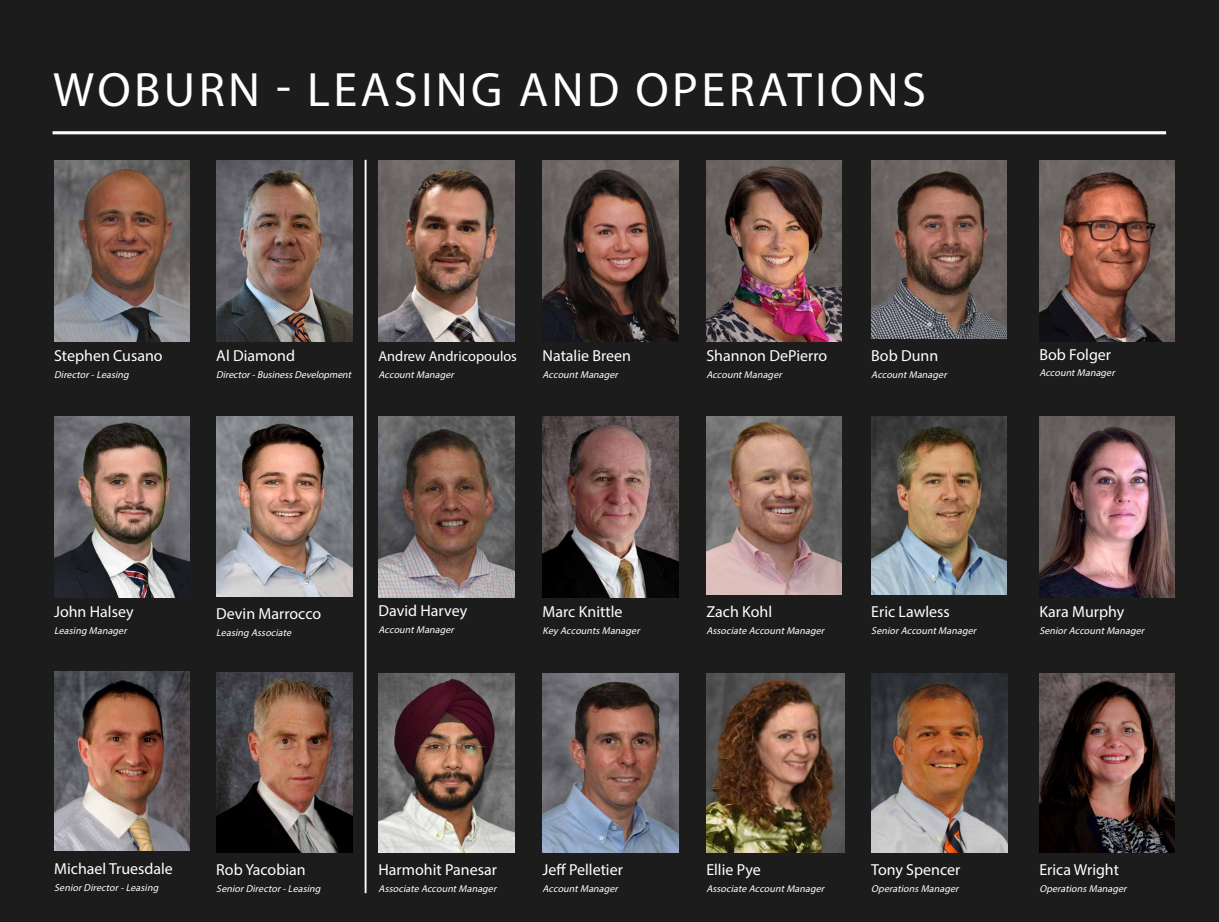
<style>
.page{position:relative;width:1219px;height:922px;background:#1c1c1c}
.page>*{position:absolute;margin:0;border:0;box-sizing:border-box;transform-origin:0 0}
.t1{font:48.5px "Myriad Pro";letter-spacing:.07em;color:#fff}
.t2{font:15.94px "Myriad Pro";color:#fff}
.t3{font:14.38px "Myriad Pro";color:#fff}
.t4{font:italic 10px "Myriad Pro";color:#fff}
</style>
<div class="page">
<img style="left:542px;top:416px;width:136px;height:182px">
<img style="left:1039px;top:160px;width:136px;height:182px">
<img style="left:54px;top:672px;width:136px;height:179px">
<img style="left:216px;top:673px;width:136px;height:179px">
<img style="left:871px;top:416px;width:136px;height:179px">
<img style="left:54px;top:160px;width:136px;height:182px">
<hr style="left:53px;top:131px;width:1113px;height:3px;background:#fff">
<hr style="left:365px;top:160px;width:1px;height:733px;background:#fff">
<img style="left:1039px;top:416px;width:136px;height:181px">
<img style="left:542px;top:160px;width:136px;height:182px">
<img style="left:378px;top:416px;width:136px;height:182px">
<img style="left:1039px;top:674px;width:136px;height:178px">
<img style="left:871px;top:674px;width:136px;height:178px">
<img style="left:216px;top:160px;width:136px;height:182px">
<img style="left:542px;top:674px;width:137px;height:178px">
<img style="left:378px;top:674px;width:136px;height:178px">
<img style="left:378px;top:160px;width:136px;height:182px">
<img style="left:54px;top:416px;width:136px;height:182px">
<img style="left:871px;top:160px;width:136px;height:179px">
<img style="left:216px;top:416px;width:136px;height:181px">
<img style="left:706px;top:416px;width:136px;height:179px">
<img style="left:706px;top:160px;width:136px;height:182px">
<img style="left:706px;top:674px;width:138px;height:178px">
<h1 class="t1" style="left:53px;top:60px;width:874px">WOBURN - LEASING AND OPERATIONS</h1>
<h2 class="t2" style="left:54px;top:346px;width:110px">Stephen Cusano</h2>
<p class="t4" style="left:54px;top:368px;width:79px">Director-Leasing</p>
<h2 class="t2" style="left:216px;top:346px;width:80px">Al Diamond</h2>
<p class="t4" style="left:216px;top:368px;width:139px">Director-BusinessDevelopment</p>
<h3 class="t3" style="left:378px;top:347px;width:140px">Andrew Andricopoulos</h3>
<p class="t4" style="left:378px;top:368px;width:79px">AccountManager</p>
<h2 class="t2" style="left:542px;top:346px;width:90px">Natalie Breen</h2>
<p class="t4" style="left:542px;top:368px;width:79px">AccountManager</p>
<h2 class="t2" style="left:706px;top:346px;width:122px">Shannon DePierro</h2>
<p class="t4" style="left:706px;top:368px;width:79px">AccountManager</p>
<h2 class="t2" style="left:871px;top:346px;width:69px">Bob Dunn</h2>
<p class="t4" style="left:871px;top:368px;width:79px">AccountManager</p>
<h2 class="t2" style="left:1039px;top:344px;width:73px">Bob Folger</h2>
<p class="t4" style="left:1039px;top:367px;width:79px">AccountManager</p>
<h2 class="t2" style="left:54px;top:602px;width:81px">John Halsey</h2>
<p class="t4" style="left:54px;top:624px;width:77px">Leasing Manager</p>
<h2 class="t2" style="left:216px;top:604px;width:106px">Devin Marrocco</h2>
<p class="t4" style="left:216px;top:627px;width:79px">Leasing Associate</p>
<h2 class="t2" style="left:378px;top:601px;width:90px">David Harvey</h2>
<p class="t4" style="left:378px;top:623px;width:79px">AccountManager</p>
<h2 class="t2" style="left:542px;top:602px;width:81px">Marc Knittle</h2>
<p class="t4" style="left:542px;top:624px;width:101px">Key AccountsManager</p>
<h2 class="t2" style="left:706px;top:602px;width:67px">Zach Kohl</h2>
<p class="t4" style="left:706px;top:624px;width:122px">Associate AccountManager</p>
<h2 class="t2" style="left:871px;top:602px;width:80px">Eric Lawless</h2>
<p class="t4" style="left:871px;top:624px;width:109px">SeniorAccountManager</p>
<h2 class="t2" style="left:1039px;top:602px;width:86px">Kara Murphy</h2>
<p class="t4" style="left:1039px;top:624px;width:109px">SeniorAccountManager</p>
<h2 class="t2" style="left:54px;top:859px;width:120px">Michael Truesdale</h2>
<p class="t4" style="left:54px;top:882px;width:108px">SeniorDirector-Leasing</p>
<h2 class="t2" style="left:216px;top:859px;width:91px">Rob Yacobian</h2>
<p class="t4" style="left:216px;top:882px;width:108px">SeniorDirector-Leasing</p>
<h2 class="t2" style="left:378px;top:859px;width:120px">Harmohit Panesar</h2>
<p class="t4" style="left:378px;top:882px;width:122px">Associate AccountManager</p>
<h2 class="t2" style="left:542px;top:859px;width:82px">Jeff Pelletier</h2>
<p class="t4" style="left:542px;top:882px;width:79px">AccountManager</p>
<h2 class="t2" style="left:706px;top:859px;width:56px">Ellie Pye</h2>
<p class="t4" style="left:706px;top:882px;width:122px">Associate AccountManager</p>
<h2 class="t2" style="left:871px;top:859px;width:91px">Tony Spencer</h2>
<p class="t4" style="left:871px;top:882px;width:91px">OperationsManager</p>
<h2 class="t2" style="left:1039px;top:859px;width:81px">Erica Wright</h2>
<p class="t4" style="left:1039px;top:882px;width:91px">OperationsManager</p>
</div>
